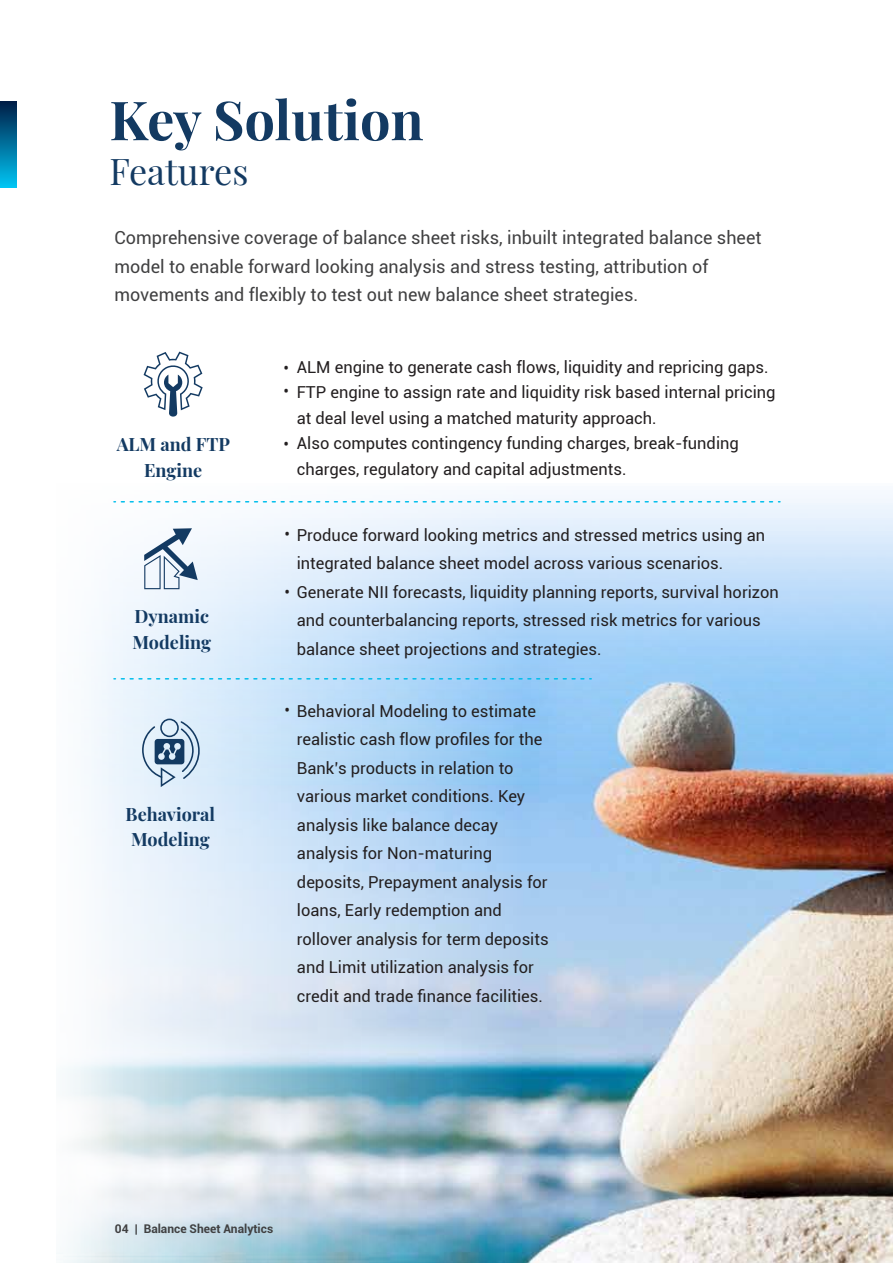
<style>
.page{position:relative;width:893px;height:1263px;background:#fff}
.page>*{position:absolute;margin:0;border:0;box-sizing:border-box;transform-origin:0 0}
.t1{font:54px "Playfair Display Regular 700";color:#133a62}
.t2{font:36px "Playfair Display Regular 400";color:#133a62}
.t3{font:18px/28.5px "Roboto";color:#404041}
.t4{font:18px/25.5px "Playfair Display Regular 700";color:#133a62;text-align:center}
.t5{font:16.5px/28.5px "Roboto";color:#231f20}
.t6{font:700 12px "Roboto";color:#404041}
</style>
<div class="page">
<img style="left:526px;top:789px;width:367px;height:474px">
<div style="left:0;top:102px;width:17px;height:85px;background:linear-gradient(to bottom,#001e47,#00c4f3)"></div>
<img style="left:119px;top:789px;width:407px;height:474px">
<img style="left:119px;top:494px;width:774px;height:295px">
<svg style="left:121px;top:501px;width:659px;height:1px"></svg>
<svg style="left:121px;top:678px;width:470px;height:1px"></svg>
<svg style="left:144px;top:352px;width:59px;height:65px"></svg>
<svg style="left:144px;top:528px;width:54px;height:61px"></svg>
<svg style="left:142px;top:719px;width:58px;height:68px;background:#aabfd2"></svg>
<img style="left:60px;top:501px;width:59px;height:762px">
<h1 class="t1" style="left:109px;top:78px;width:316px">Key Solution</h1>
<h2 class="t2" style="left:109px;top:144px;width:141px">Features</h2>
<p class="t3" style="left:114px;top:223px;width:648px">Comprehensive coverage of balance sheet risks, inbuilt integrated balance sheet model to enable forward looking analysis and stress testing, attribution of movements and flexibly to test out new balance sheet strategies.</p>
<p class="t4" style="left:117px;top:430px;width:115px">ALM and FTP<br>Engine</p>
<p class="t4" style="left:133px;top:602px;width:80px;text-align:left">Dynamic<br>Modeling</p>
<p class="t4" style="left:126px;top:800px;width:91px">Behavioral<br>Modeling</p>
<p class="t5" style="left:283px;top:357px;width:7px;line-height:22.4px">• •</p>
<p class="t5" style="left:283px;top:429px;width:7px">•</p>
<p class="t5" style="left:297px;top:353px;width:480px;line-height:25.5px">ALM engine to generate cash flows, liquidity and repricing gaps.<br>FTP engine to assign rate and liquidity risk based internal pricing at deal level using a matched maturity approach.<br>Also computes contingency funding charges, break-funding charges, regulatory and capital adjustments.</p>
<p class="t5" style="left:297px;top:520px;width:470px;text-indent:-12px">• Produce forward looking metrics and stressed metrics using an integrated balance sheet model across various scenarios.</p>
<p class="t5" style="left:297px;top:577px;width:484px;text-indent:-12px">• Generate NII forecasts, liquidity planning reports, survival horizon and counterbalancing reports, stressed risk metrics for various balance sheet projections and strategies.</p>
<p class="t5" style="left:297px;top:696px;width:253px;text-indent:-12px">• Behavioral Modeling to estimate realistic cash flow profiles for the<br>Bank’s products in relation to various market conditions. Key analysis like balance decay analysis for Non-maturing deposits, Prepayment analysis for loans, Early redemption and rollover analysis for term deposits and Limit utilization analysis for credit and trade finance facilities.</p>
<p class="t6" style="left:115px;top:1220px;width:160px">04 | Balance Sheet Analytics</p>
</div>
